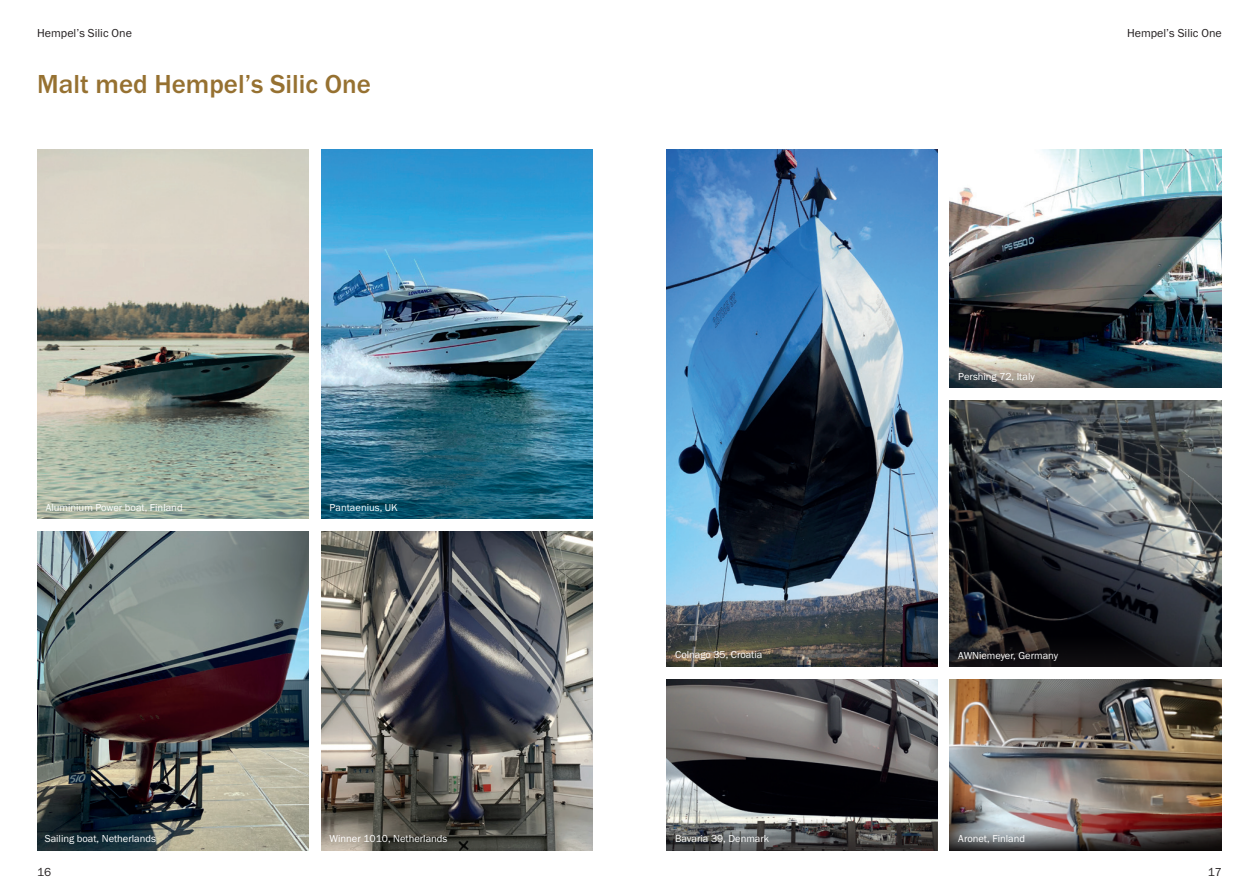
<style>
.page{position:relative;width:1259px;height:893px;background:#fff}
.page>*{position:absolute;margin:0;border:0;box-sizing:border-box;transform-origin:0 0}
.subhead{font:500 27px "Franklin Gothic URW";color:#967131}
.t1{font:12px "Franklin Gothic URW Boo";color:#231f20}
.t2{font:10.5px "Franklin Gothic URW Boo";color:#fff}
</style>
<div class="page">
<img style="left:37px;top:149px;width:271px;height:370px">
<img style="left:321px;top:149px;width:271px;height:370px">
<img style="left:37px;top:532px;width:271px;height:318px">
<img style="left:321px;top:532px;width:271px;height:318px">
<img style="left:666px;top:680px;width:271px;height:139px">
<img style="left:949px;top:680px;width:272px;height:150px">
<img style="left:666px;top:149px;width:271px;height:518px">
<svg style="left:666px;top:819px;width:271px;height:31px;background:#5b5a5a"></svg>
<svg style="left:949px;top:830px;width:272px;height:20px;background:#534f50"></svg>
<img style="left:949px;top:149px;width:272px;height:207px">
<img style="left:949px;top:401px;width:272px;height:234px">
<svg style="left:949px;top:356px;width:272px;height:32px;background:#43585e"></svg>
<svg style="left:949px;top:635px;width:272px;height:32px;background:#1a191c"></svg>
<p class="t1" style="left:37px;top:26px;width:96px">Hempel’s Silic One</p>
<p class="t1" style="left:1127px;top:26px;width:96px">Hempel’s Silic One</p>
<p class="subhead" style="left:37px;top:67px;width:335px">Malt med Hempel’s Silic One</p>
<p class="t2" style="left:46px;top:500px;width:138px">Aluminium Power boat, Finland</p>
<p class="t2" style="left:330px;top:500px;width:70px">Pantaenius, UK</p>
<p class="t2" style="left:45px;top:832px;width:113px">Sailing boat, Netherlands</p>
<p class="t2" style="left:330px;top:832px;width:119px">Winner 1010, Netherlands</p>
<p class="t2" style="left:675px;top:648px;width:89px">Colnago 35, Croatia</p>
<p class="t2" style="left:958px;top:369px;width:78px">Pershing 72, Italy</p>
<p class="t2" style="left:958px;top:649px;width:101px">AWNiemeyer, Germany</p>
<p class="t2" style="left:675px;top:832px;width:95px">Bavaria 39, Denmark</p>
<p class="t2" style="left:958px;top:832px;width:68px">Aronet, Finland</p>
<p class="t1" style="left:37px;top:864px;width:16px">16</p>
<p class="t1" style="left:1207px;top:864px;width:16px">17</p>
</div>
